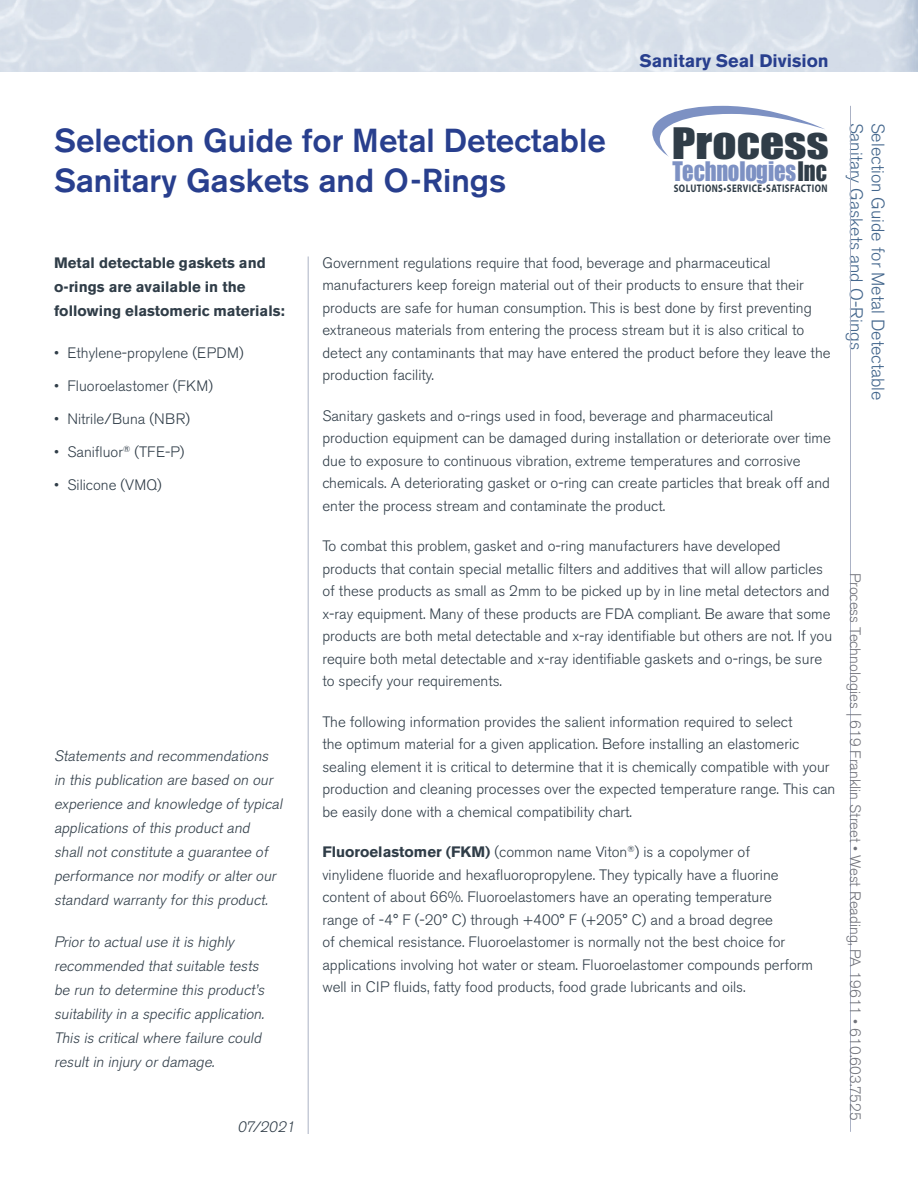
<style>
.page{position:relative;width:918px;height:1188px;background:#fff}
.page>*{position:absolute;margin:0;border:0;box-sizing:border-box;transform-origin:0 0}
.t1{font:40.05px "Impact";color:#303d48;scale:1.18 1}
.t2{font:500 33px/39.6px "Akzidenz Grotesk BE";color:#283f8e}
.t3{font:24.9px "Impact";color:#7d91c3;scale:.91 1}
.t4{font:300 18px "Akzidenz Grotesk BE";color:#44678d}
.t5{font:700 18px "Akzidenz Grotesk BE";color:#283f8e}
.Body{font:300 15px/22.5px "Akzidenz Grotesk BE";color:#303d48}
.Official_copy{font:italic 300 15px/24px "Akzidenz Grotesk BE";color:#303d48}
.Bullet{font:300 15px "Akzidenz Grotesk BE";color:#303d48}
.Body-2{font:700 15px/24px "Akzidenz Grotesk BE";color:#303d48}
.t6{font:300 15px "Akzidenz Grotesk BE";color:#71737b}
.t7{font:700 10.95px "Myriad Pro";letter-spacing:.05em;color:#303d48;scale:.8 1}
.s1{color:#303d48}
.s2{font-weight:700}
</style>
<div class="page">
<hr style="left:850px;top:106px;width:1px;height:1026px;background:#abb2c5">
<hr style="left:308px;top:256px;width:1px;height:878px;background:#abb2c5">
<svg style="left:652px;top:106px;width:173px;height:51px"></svg>
<p class="t5" style="left:639px;top:50px;width:191px">Sanitary Seal Division</p>
<p class="t2" style="left:54px;top:121px;width:553px">Selection Guide for Metal Detectable<br>Sanitary Gaskets and O-Rings</p>
<h1 class="t1" style="left:672px;top:112px;width:135px">Process</h1>
<h3 class="t3" style="left:673px;top:151px;width:171px">Technologies<span class="s1">Inc</span></h3>
<p class="t7" style="left:674px;top:182px;width:194px">SOLUTIONS•SERVICE•SATISFACTION</p>
<p class="Body-2" style="left:54px;top:251px;width:232px">Metal detectable gaskets and o-rings are available in the following elastomeric materials:</p>
<p class="Bullet" style="left:54px;top:344px;width:191px">• Ethylene-propylene (EPDM)</p>
<p class="Bullet" style="left:54px;top:377px;width:161px">• Fluoroelastomer (FKM)</p>
<p class="Bullet" style="left:54px;top:410px;width:138px">• Nitrile/Buna (NBR)</p>
<p class="Bullet" style="left:54px;top:443px;width:132px">• Sanifluor<sup>®</sup> (TFE-P)</p>
<p class="Bullet" style="left:54px;top:476px;width:109px">• Silicone (VMQ)</p>
<p class="Official_copy" style="left:54px;top:744px;width:233px">Statements and recommendations in this publication are based on our experience and knowledge of typical applications of this product and shall not constitute a guarantee of performance nor modify or alter our standard warranty for this product.</p>
<p class="Official_copy" style="left:54px;top:930px;width:215px">Prior to actual use it is highly recommended that suitable tests be run to determine this product’s suitability in a specific application.<br>This is critical where failure could result in injury or damage.</p>
<p class="Official_copy" style="left:238px;top:1115px;width:62px">07/2021</p>
<p class="Body" style="left:322px;top:252px;width:510px">Government regulations require that food, beverage and pharmaceutical manufacturers keep foreign material out of their products to ensure that their products are safe for human consumption. This is best done by first preventing extraneous materials from entering the process stream but it is also critical to detect any contaminants that may have entered the product before they leave the production facility.</p>
<p class="Body" style="left:322px;top:405px;width:510px">Sanitary gaskets and o-rings used in food, beverage and pharmaceutical production equipment can be damaged during installation or deteriorate over time due to exposure to continuous vibration, extreme temperatures and corrosive chemicals. A deteriorating gasket or o-ring can create particles that break off and enter the process stream and contaminate the product.</p>
<p class="Body" style="left:322px;top:535px;width:511px">To combat this problem, gasket and o-ring manufacturers have developed products that contain special metallic filters and additives that will allow particles of these products as small as 2mm to be picked up by in line metal detectors and x-ray equipment. Many of these products are FDA compliant. Be aware that some products are both metal detectable and x-ray identifiable but others are not. If you require both metal detectable and x-ray identifiable gaskets and o-rings, be sure to specify your requirements.</p>
<p class="Body" style="left:322px;top:711px;width:514px">The following information provides the salient information required to select<br>the optimum material for a given application. Before installing an elastomeric sealing element it is critical to determine that it is chemically compatible with your production and cleaning processes over the expected temperature range. This can be easily done with a chemical compatibility chart.</p>
<p class="Body" style="left:322px;top:841px;width:492px"><span class="s2">Fluoroelastomer (FKM)</span> (common name Viton<sup>®</sup>) is a copolymer of vinylidene fluoride and hexafluoropropylene. They typically have a fluorine content of about 66%. Fluoroelastomers have an operating temperature<br>range of -4° F (-20° C) through +400° F (+205° C) and a broad degree<br>of chemical resistance. Fluoroelastomer is normally not the best choice for applications involving hot water or steam. Fluoroelastomer compounds perform well in CIP fluids, fatty food products, food grade lubricants and oils.</p>
<p class="t4" style="left:866px;top:123px;width:229px;rotate:90deg">Sanitary Gaskets and O-Rings</p>
<p class="t4" style="left:888px;top:123px;width:279px;rotate:90deg">Selection Guide for Metal Detectable</p>
<p class="t6" style="left:864px;top:573px;width:549px;rotate:90deg">Process Technologies | 619 Franklin Street • West Reading, PA 19611 • 610.603.7525</p>
</div>
